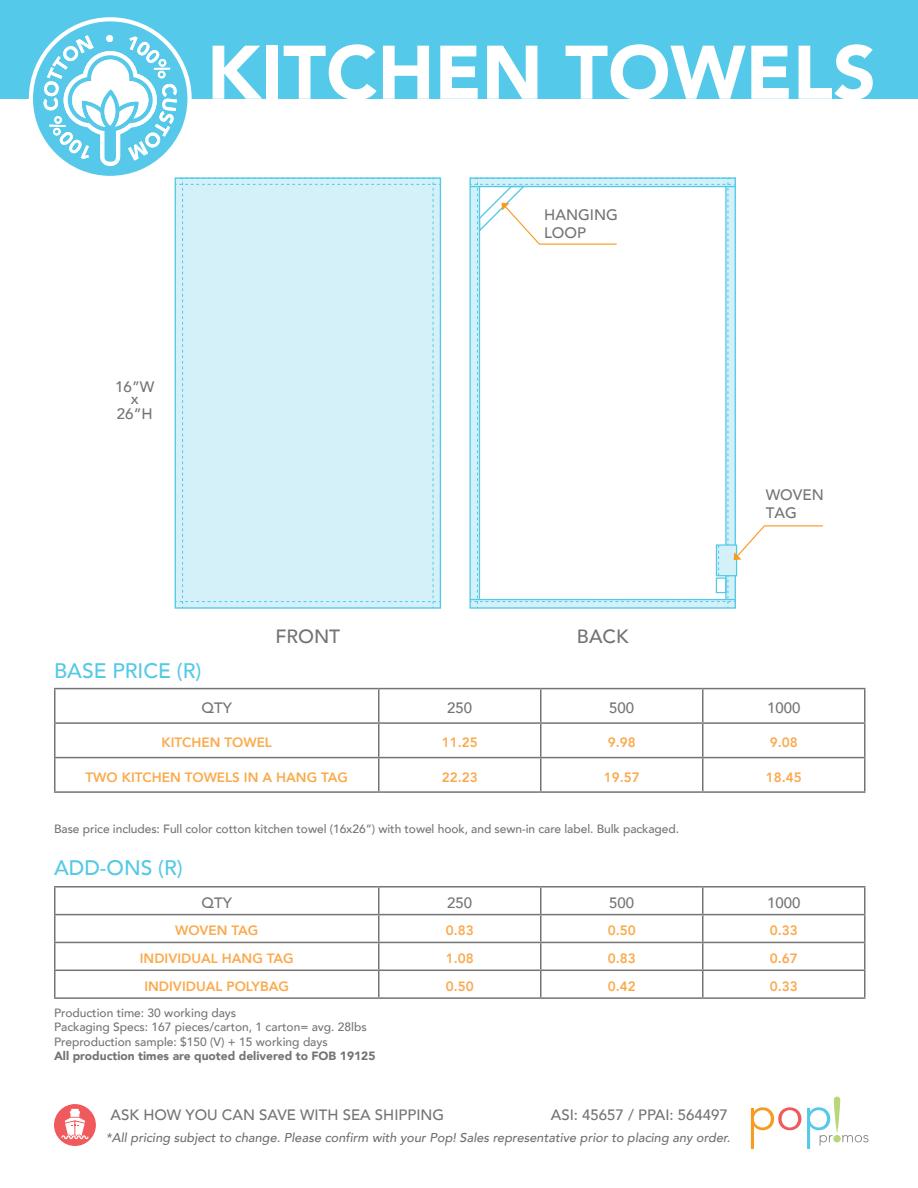
<style>
.page{position:relative;width:918px;height:1188px;background:#fff}
.page>*{position:absolute;margin:0;border:0;box-sizing:border-box;transform-origin:0 0}
.t1{font:900 75px "Avenir";color:#fff}
.t2{font:500 21px "Avenir";color:#53c9e6}
.t3{font:500 19.2px "Avenir";color:#727372}
.t4{font:500 15.15px/18.1px "Avenir";color:#727372}
.t5{font:500 15px "Avenir";color:#737473}
.t6{font:800 13.5px "Avenir";color:#faaa4d}
.t7{font:italic 500 12.75px "Avenir";color:#6f7171}
.t8{font:500 12px/14.4px "Avenir";color:#737473}
.t9{font:900 12px "Avenir";color:#737473}
</style>
<div class="page">
<div style="left:0;top:0;width:918px;height:99px;background:#55c9e9"></div>
<svg style="left:54px;top:1104px;width:42px;height:42px"></svg>
<svg style="left:751px;top:1107px;width:50px;height:42px"></svg>
<div style="left:833px;top:1135px;width:8px;height:7px;background:#b8d778;border-radius:50%"></div>
<svg style="left:834px;top:1097px;width:6px;height:36px"></svg>
<svg style="left:807px;top:1107px;width:26px;height:42px"></svg>
<svg style="left:842px;top:1135px;width:26px;height:7px"></svg>
<svg style="left:470px;top:178px;width:353px;height:430px"></svg>
<hr style="left:540px;top:689px;width:2px;height:33px;background:#737473">
<hr style="left:702px;top:689px;width:2px;height:33px;background:#737473">
<hr style="left:864px;top:689px;width:2px;height:33px;background:#737473">
<hr style="left:379px;top:722px;width:162px;height:2px;background:#737473">
<hr style="left:541px;top:722px;width:162px;height:2px;background:#737473">
<hr style="left:540px;top:724px;width:2px;height:33px;background:#737473">
<hr style="left:703px;top:722px;width:163px;height:2px;background:#737473">
<hr style="left:702px;top:724px;width:2px;height:33px;background:#737473">
<hr style="left:864px;top:724px;width:2px;height:33px;background:#737473">
<hr style="left:54px;top:757px;width:325px;height:1px;background:#737473">
<hr style="left:379px;top:757px;width:162px;height:1px;background:#737473">
<hr style="left:541px;top:757px;width:162px;height:1px;background:#737473">
<hr style="left:540px;top:758px;width:2px;height:33px;background:#737473">
<hr style="left:703px;top:757px;width:163px;height:1px;background:#737473">
<hr style="left:702px;top:758px;width:2px;height:33px;background:#737473">
<hr style="left:864px;top:758px;width:2px;height:33px;background:#737473">
<hr style="left:54px;top:791px;width:325px;height:2px;background:#737473">
<hr style="left:379px;top:791px;width:162px;height:2px;background:#737473">
<hr style="left:541px;top:791px;width:162px;height:2px;background:#737473">
<hr style="left:703px;top:791px;width:163px;height:2px;background:#737473">
<hr style="left:379px;top:688px;width:162px;height:1px;background:#737473">
<hr style="left:541px;top:688px;width:162px;height:1px;background:#737473">
<hr style="left:703px;top:688px;width:163px;height:1px;background:#737473">
<hr style="left:54px;top:722px;width:325px;height:2px;background:#737473">
<hr style="left:54px;top:688px;width:325px;height:1px;background:#737473">
<hr style="left:54px;top:689px;width:2px;height:33px;background:#737473">
<hr style="left:378px;top:689px;width:2px;height:33px;background:#737473">
<hr style="left:54px;top:724px;width:2px;height:33px;background:#737473">
<hr style="left:378px;top:724px;width:2px;height:33px;background:#737473">
<hr style="left:54px;top:758px;width:2px;height:33px;background:#737473">
<hr style="left:378px;top:758px;width:2px;height:33px;background:#737473">
<hr style="left:540px;top:888px;width:2px;height:26px;background:#737473">
<hr style="left:702px;top:888px;width:2px;height:26px;background:#737473">
<hr style="left:864px;top:888px;width:2px;height:26px;background:#737473">
<hr style="left:379px;top:914px;width:162px;height:1px;background:#737473">
<hr style="left:541px;top:914px;width:162px;height:1px;background:#737473">
<hr style="left:540px;top:915px;width:2px;height:27px;background:#737473">
<hr style="left:703px;top:914px;width:163px;height:1px;background:#737473">
<hr style="left:702px;top:915px;width:2px;height:27px;background:#737473">
<hr style="left:864px;top:915px;width:2px;height:27px;background:#737473">
<hr style="left:54px;top:942px;width:325px;height:1px;background:#737473">
<hr style="left:379px;top:942px;width:162px;height:1px;background:#737473">
<hr style="left:541px;top:942px;width:162px;height:1px;background:#737473">
<hr style="left:540px;top:943px;width:2px;height:27px;background:#737473">
<hr style="left:703px;top:942px;width:163px;height:1px;background:#737473">
<hr style="left:702px;top:943px;width:2px;height:27px;background:#737473">
<hr style="left:864px;top:943px;width:2px;height:27px;background:#737473">
<hr style="left:54px;top:970px;width:325px;height:1px;background:#737473">
<hr style="left:379px;top:970px;width:162px;height:1px;background:#737473">
<hr style="left:541px;top:970px;width:162px;height:1px;background:#737473">
<hr style="left:540px;top:971px;width:2px;height:26px;background:#737473">
<hr style="left:703px;top:970px;width:163px;height:1px;background:#737473">
<hr style="left:702px;top:971px;width:2px;height:26px;background:#737473">
<hr style="left:864px;top:971px;width:2px;height:26px;background:#737473">
<hr style="left:54px;top:997px;width:325px;height:2px;background:#737473">
<hr style="left:379px;top:997px;width:162px;height:2px;background:#737473">
<hr style="left:541px;top:997px;width:162px;height:2px;background:#737473">
<hr style="left:703px;top:997px;width:163px;height:2px;background:#737473">
<hr style="left:379px;top:886px;width:162px;height:2px;background:#737473">
<hr style="left:541px;top:886px;width:162px;height:2px;background:#737473">
<hr style="left:703px;top:886px;width:163px;height:2px;background:#737473">
<hr style="left:54px;top:914px;width:325px;height:1px;background:#737473">
<hr style="left:54px;top:886px;width:325px;height:2px;background:#737473">
<hr style="left:54px;top:888px;width:2px;height:26px;background:#737473">
<hr style="left:378px;top:888px;width:2px;height:26px;background:#737473">
<hr style="left:54px;top:915px;width:2px;height:27px;background:#737473">
<hr style="left:378px;top:915px;width:2px;height:27px;background:#737473">
<hr style="left:54px;top:943px;width:2px;height:27px;background:#737473">
<hr style="left:378px;top:943px;width:2px;height:27px;background:#737473">
<hr style="left:54px;top:971px;width:2px;height:26px;background:#737473">
<hr style="left:378px;top:971px;width:2px;height:26px;background:#737473">
<svg style="left:33px;top:21px;width:407px;height:587px"></svg>
<h1 class="t1" style="left:207px;top:42px;width:671px">KITCHEN TOWELS</h1>
<p class="t4" style="left:115px;top:382px;width:41px;line-height:11.2px;text-align:center">16”W x</p>
<p class="t4" style="left:117px;top:405px;width:37px">26”H</p>
<h2 class="t2" style="left:54px;top:661px;width:149px">BASE PRICE (R)</h2>
<h3 class="t3" style="left:275px;top:625px;width:66px">FRONT</h3>
<p class="t4" style="left:544px;top:205px;width:75px">HANGING<br>LOOP</p>
<h3 class="t3" style="left:577px;top:625px;width:53px">BACK</h3>
<p class="t4" style="left:766px;top:486px;width:60px">WOVEN<br>TAG</p>
<p class="t5" style="left:202px;top:701px;width:32px">QTY</p>
<p class="t5" style="left:447px;top:701px;width:27px">250</p>
<p class="t5" style="left:609px;top:701px;width:27px">500</p>
<p class="t5" style="left:767px;top:701px;width:35px">1000</p>
<p class="t6" style="left:162px;top:735px;width:112px">KITCHEN TOWEL</p>
<p class="t6" style="left:442px;top:735px;width:37px">11.25</p>
<p class="t6" style="left:608px;top:735px;width:29px">9.98</p>
<p class="t6" style="left:770px;top:735px;width:29px">9.08</p>
<p class="t6" style="left:86px;top:769px;width:264px">TWO KITCHEN TOWELS IN A HANG TAG</p>
<p class="t6" style="left:442px;top:769px;width:37px">22.23</p>
<p class="t6" style="left:604px;top:769px;width:37px">19.57</p>
<p class="t6" style="left:766px;top:769px;width:37px">18.45</p>
<p class="t8" style="left:54px;top:822px;width:627px">Base price includes: Full color cotton kitchen towel (16x26”) with towel hook, and sewn-in care label. Bulk packaged.</p>
<h2 class="t2" style="left:54px;top:858px;width:130px">ADD-ONS (R)</h2>
<p class="t5" style="left:202px;top:896px;width:32px">QTY</p>
<p class="t5" style="left:447px;top:896px;width:27px">250</p>
<p class="t5" style="left:609px;top:896px;width:27px">500</p>
<p class="t5" style="left:767px;top:896px;width:35px">1000</p>
<p class="t6" style="left:175px;top:923px;width:85px">WOVEN TAG</p>
<p class="t6" style="left:446px;top:923px;width:29px">0.83</p>
<p class="t6" style="left:608px;top:923px;width:29px">0.50</p>
<p class="t6" style="left:770px;top:923px;width:29px">0.33</p>
<p class="t6" style="left:140px;top:951px;width:155px">INDIVIDUAL HANG TAG</p>
<p class="t6" style="left:446px;top:951px;width:29px">1.08</p>
<p class="t6" style="left:608px;top:951px;width:29px">0.83</p>
<p class="t6" style="left:770px;top:951px;width:29px">0.67</p>
<p class="t6" style="left:144px;top:978px;width:146px">INDIVIDUAL POLYBAG</p>
<p class="t6" style="left:446px;top:978px;width:29px">0.50</p>
<p class="t6" style="left:608px;top:978px;width:29px">0.42</p>
<p class="t6" style="left:770px;top:978px;width:29px">0.33</p>
<p class="t8" style="left:54px;top:1006px;width:314px">Production time: 30 working days<br>Packaging Specs: 167 pieces/carton, 1 carton= avg. 28lbs<br>Preproduction sample: $150 (V) + 15 working days</p>
<p class="t9" style="left:54px;top:1051px;width:323px">All production times are quoted delivered to FOB 19125</p>
<p class="t5" style="left:551px;top:1106px;width:179px">ASI: 45657 / PPAI: 564497</p>
<p class="t5" style="left:111px;top:1106px;width:335px">ASK HOW YOU CAN SAVE WITH SEA SHIPPING</p>
<p class="t7" style="left:106px;top:1132px;width:626px">*All pricing subject to change. Please confirm with your Pop! Sales representative prior to placing any order.</p>
</div>
